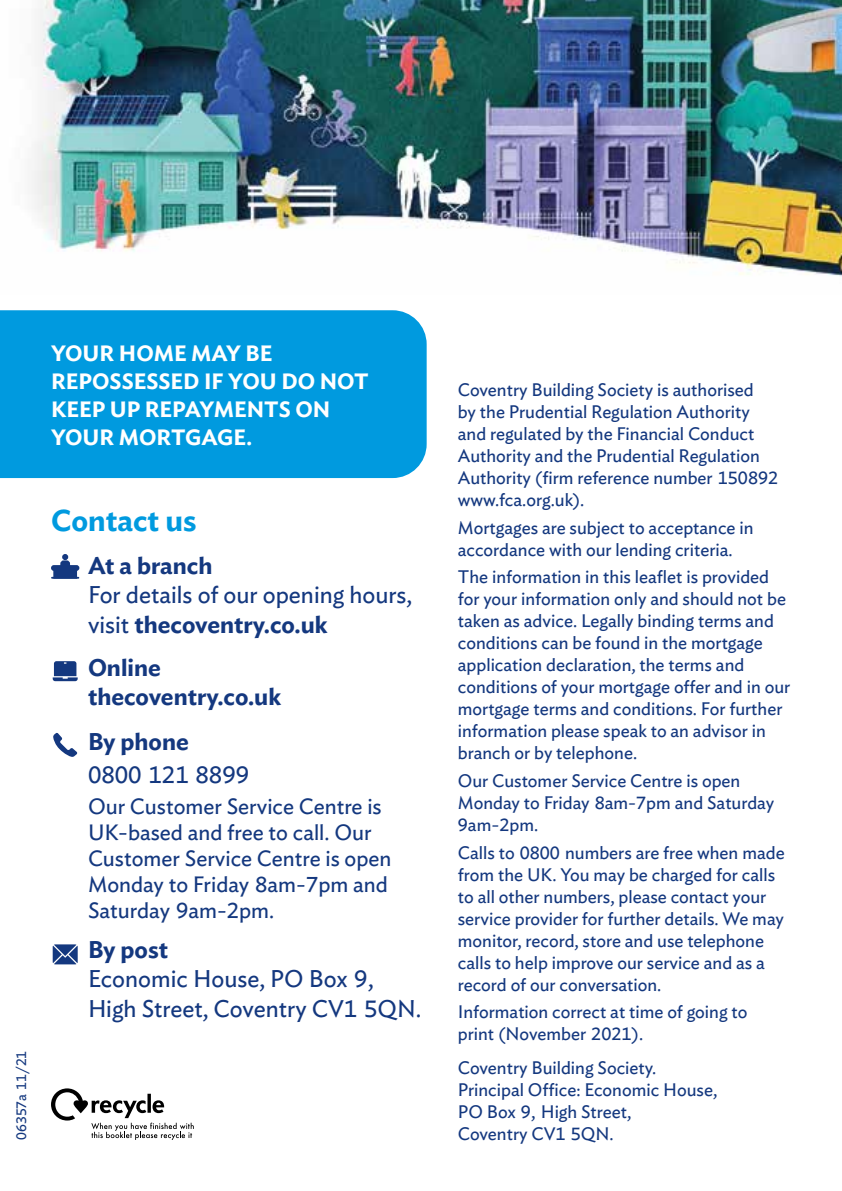
<style>
.page{position:relative;width:842px;height:1191px;background:#fff}
.page>*{position:absolute;margin:0;border:0;box-sizing:border-box;transform-origin:0 0}
.t1{font:600 30px "Ideal Sans";color:#009adf}
.t2{font:24px/30px "Ideal Sans";color:#14387f}
.t3{font:600 24px/29.4px "Ideal Sans";color:#14387f}
.t4{font:22px/26px "Ideal Sans";color:#14387f}
.t5{font:600 22px/28px "Ideal Sans";color:#fff}
.t6{font:18px/22px "Ideal Sans";color:#14387f}
.t7{font:14px "Ideal Sans";color:#14387f}
.s1{font-weight:600}
</style>
<div class="page">
<div style="left:0;top:310px;width:427px;height:168px;background:#009adf"></div>
<svg style="left:51px;top:1088px;width:143px;height:52px"></svg>
<svg style="left:60px;top:554px;width:11px;height:11px"></svg>
<div style="left:51px;top:565px;width:28px;height:6px;border:2px solid #14387f;border-radius:2px"></div>
<div style="left:54px;top:570px;width:22px;height:8px;background:#14387f"></div>
<div style="left:53px;top:569px;width:24px;height:9px;border:2px solid #14387f"></div>
<svg style="left:53px;top:661px;width:25px;height:20px"></svg>
<svg style="left:53px;top:732px;width:24px;height:25px"></svg>
<svg style="left:53px;top:944px;width:25px;height:20px"></svg>
<img style="left:31px;top:0;width:811px;height:277px">
<p class="t5" style="left:51px;top:338px;width:319px">YOUR HOME MAY BE<br>REPOSSESSED IF YOU DO NOT<br>KEEP UP REPAYMENTS ON<br>YOUR MORTGAGE.</p>
<p class="t7" style="left:11px;top:1140px;width:91px;rotate:-90deg">06357a 11/21</p>
<h1 class="t1" style="left:51px;top:496px;width:147px">Contact us</h1>
<h2 class="t3" style="left:88px;top:549px;width:126px">At a branch</h2>
<h2 class="t2" style="left:88px;top:578px;width:326px">For details of our opening hours, visit <span class="s1">thecoventry.co.uk</span></h2>
<h2 class="t3" style="left:88px;top:651px;width:195px">Online thecoventry.co.uk</h2>
<h2 class="t3" style="left:88px;top:725px;width:102px">By phone</h2>
<h2 class="t2" style="left:88px;top:757px;width:163px">0800 121 8899</h2>
<p class="t4" style="left:88px;top:792px;width:305px">Our Customer Service Centre is<br>UK-based and free to call. Our<br>Customer Service Centre is open<br>Monday to Friday 8am-7pm and<br>Saturday 9am-2pm.</p>
<h2 class="t3" style="left:88px;top:932px;width:82px">By post</h2>
<h2 class="t2" style="left:88px;top:962px;width:335px">Economic House, PO Box 9,<br>High Street, Coventry CV1 5QN.</h2>
<p class="t6" style="left:458px;top:377px;width:322px">Coventry Building Society is authorised<br>by the Prudential Regulation Authority and regulated by the Financial Conduct Authority and the Prudential Regulation Authority (firm reference number 150892 www.fca.org.uk).</p>
<p class="t6" style="left:458px;top:515px;width:297px">Mortgages are subject to acceptance in accordance with our lending criteria.</p>
<p class="t6" style="left:458px;top:565px;width:334px">The information in this leaflet is provided for your information only and should not be taken as advice. Legally binding terms and conditions can be found in the mortgage application declaration, the terms and conditions of your mortgage offer and in our mortgage terms and conditions. For further information please speak to an advisor in branch or by telephone.</p>
<p class="t6" style="left:458px;top:768px;width:318px">Our Customer Service Centre is open<br>Monday to Friday 8am-7pm and Saturday<br>9am-2pm.</p>
<p class="t6" style="left:458px;top:840px;width:328px">Calls to 0800 numbers are free when made from the UK. You may be charged for calls to all other numbers, please contact your service provider for further details. We may monitor, record, store and use telephone calls to help improve our service and as a record of our conversation.</p>
<p class="t6" style="left:458px;top:999px;width:291px">Information correct at time of going to print (November 2021).</p>
<p class="t6" style="left:458px;top:1055px;width:261px">Coventry Building Society.<br>Principal Office: Economic House,<br>PO Box 9, High Street,<br>Coventry CV1 5QN.</p>
</div>
